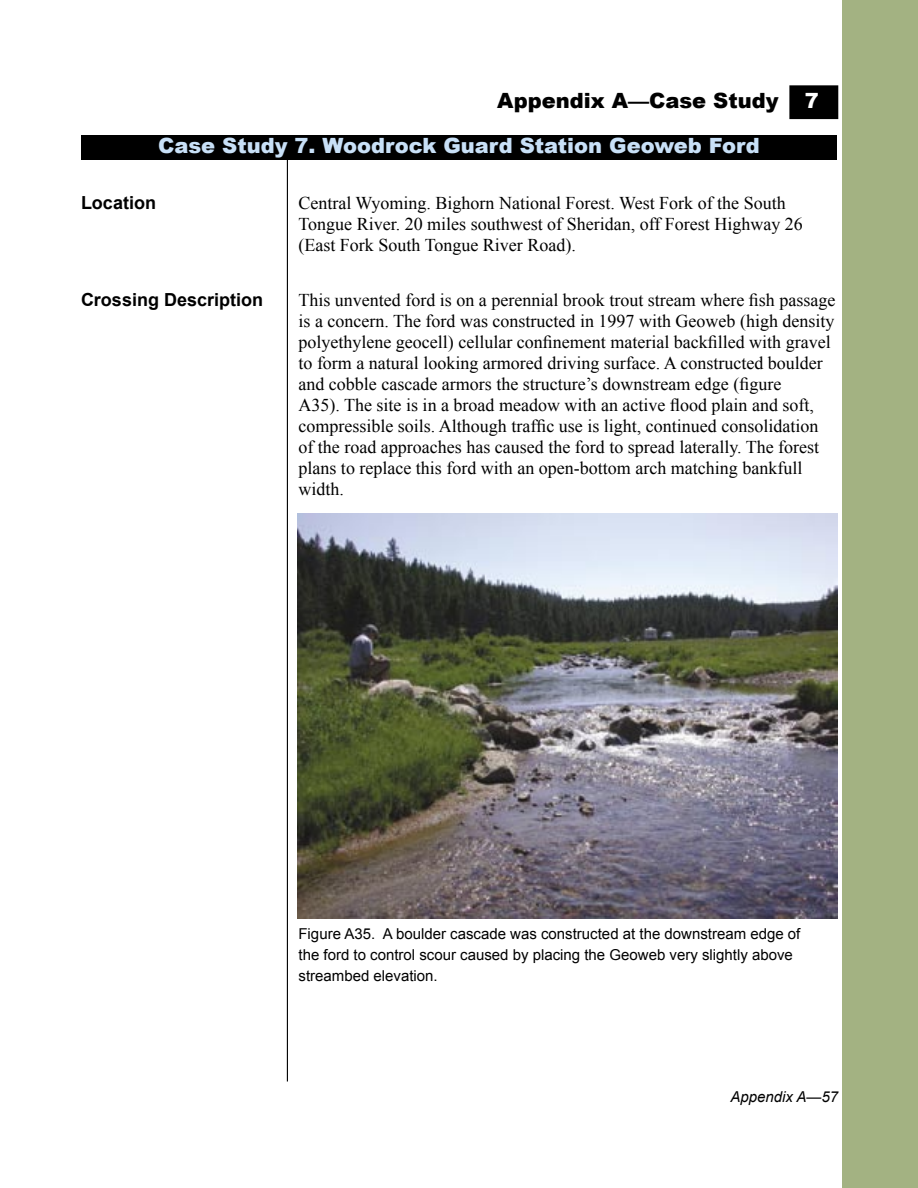
<style>
.page{position:relative;width:918px;height:1188px;background:#fff}
.page>*{position:absolute;margin:0;border:0;box-sizing:border-box;transform-origin:0 0}
.indent{font:900 21px "Arial";color:#c8e0f7}
.t1{font:900 21px "Arial";color:#000}
.t2{font:900 21px "Arial";color:#fff}
.indent-2{font:18px/21px "Times New Roman";color:#000}
.indent-3{font:700 18px "Arial";color:#000}
.indent-4{font:15px/21px "Arial";color:#000}
.t3{font:italic 15px "Arial";color:#000}
</style>
<div class="page">
<hr style="left:287px;top:135px;width:1px;height:947px;background:#000">
<div style="left:790px;top:86px;width:48px;height:32px;background:#000"></div>
<div style="left:789px;top:85px;width:49px;height:34px;border:2px solid #000"></div>
<div style="left:843px;top:0;width:75px;height:1188px;background:#a3b282"></div>
<div style="left:81px;top:135px;width:756px;height:24px;background:#000"></div>
<img style="left:297px;top:514px;width:540px;height:405px">
<p class="t1" style="left:497px;top:89px;width:283px">Appendix A—Case Study</p>
<p class="indent" style="left:158px;top:134px;width:603px">Case Study 7. Woodrock Guard Station Geoweb Ford</p>
<p class="t2" style="left:805px;top:89px;width:16px">7</p>
<p class="indent-3" style="left:81px;top:192px;width:77px">Location</p>
<p class="indent-2" style="left:298px;top:192px;width:506px">Central Wyoming. Bighorn National Forest. West Fork of the South<br>Tongue River. 20 miles southwest of Sheridan, off Forest Highway 26 (East Fork South Tongue River Road).</p>
<p class="indent-3" style="left:81px;top:290px;width:184px">Crossing Description</p>
<p class="indent-2" style="left:298px;top:289px;width:538px">This unvented ford is on a perennial brook trout stream where fish passage is a concern. The ford was constructed in 1997 with Geoweb (high density polyethylene geocell) cellular confinement material backfilled with gravel to form a natural looking armored driving surface. A constructed boulder and cobble cascade armors the structure’s downstream edge (figure<br>A35). The site is in a broad meadow with an active flood plain and soft, compressible soils. Although traffic use is light, continued consolidation of the road approaches has caused the ford to spread laterally. The forest plans to replace this ford with an open-bottom arch matching bankfull width.</p>
<p class="indent-4" style="left:298px;top:923px;width:503px">Figure A35. A boulder cascade was constructed at the downstream edge of the ford to control scour caused by placing the Geoweb very slightly above streambed elevation.</p>
<p class="t3" style="left:730px;top:1088px;width:109px">Appendix A—57</p>
</div>
